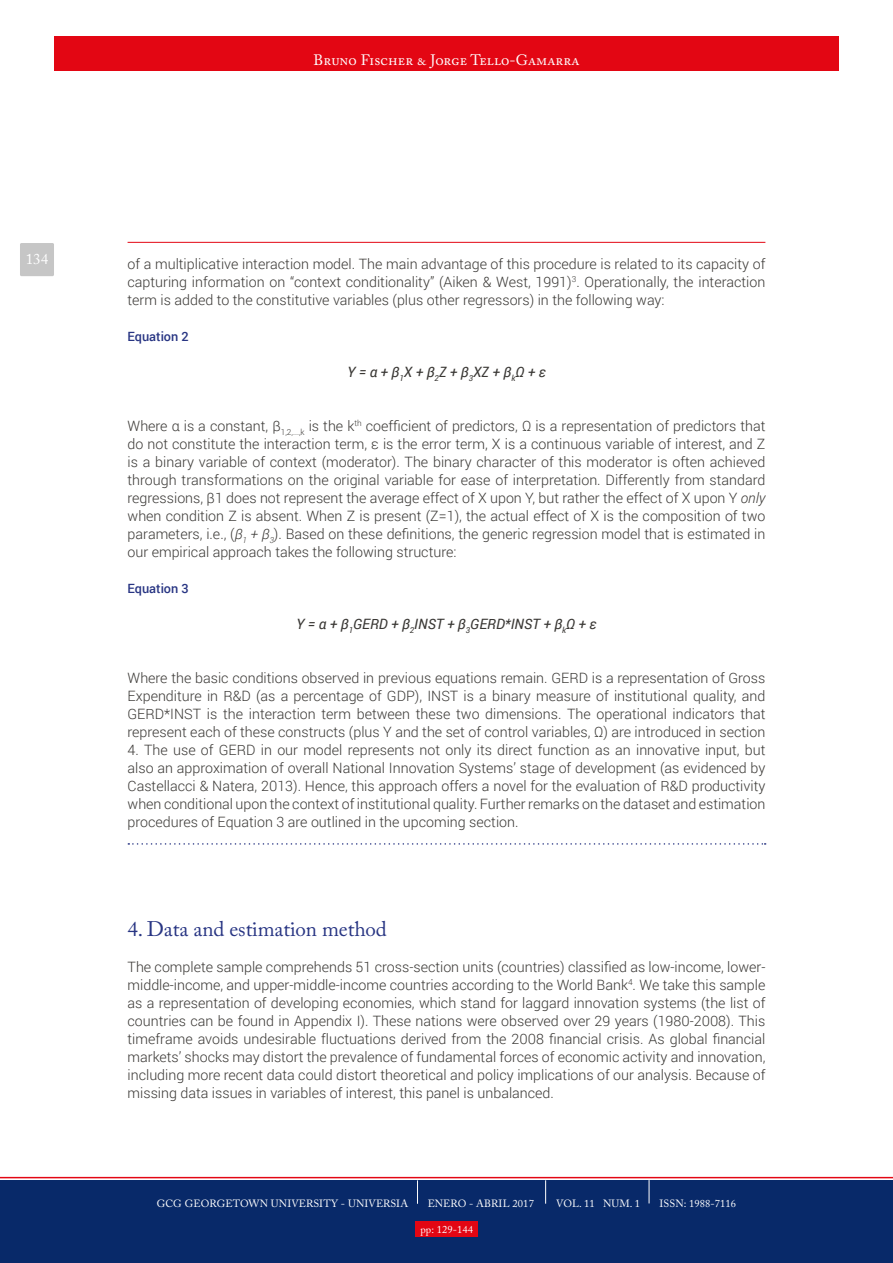
<style>
.page{position:relative;width:893px;height:1263px;background:#fff}
.page>*{position:absolute;margin:0;border:0;box-sizing:border-box;transform-origin:0 0}
.t1{font:21px "Adobe Caslon Pro";color:#283583}
.t2{font:15px "Adobe Caslon Pro";letter-spacing:.005em;color:#fff}
.t3{font:300 14.25px/18px "Roboto";color:#3a3835;text-align:justify}
.t4{font:italic 14.25px "Roboto";color:#3a3835}
.t5{font:500 12.75px "Roboto";color:#283583}
.t6{font:10.5px "Adobe Caslon Pro";letter-spacing:.01em;color:#fff}
.s1{font-style:italic}
</style>
<div class="page">
<div style="left:54px;top:37px;width:785px;height:34px;background:#e30613"></div>
<div style="left:0;top:1180px;width:893px;height:83px;background:#082969"></div>
<svg style="left:0;top:1177px;width:893px;height:27px"></svg>
<div style="left:415px;top:1221px;width:63px;height:16px;background:#e30613"></div>
<div style="left:20px;top:243px;width:34px;height:33px;background:#c6c6c6;border-radius:2px"></div>
<hr style="left:128px;top:242px;width:637px;height:1px;background:#e30613">
<svg style="left:128px;top:843px;width:638px;height:2px"></svg>
<p class="t2" style="left:314px;top:51px;width:267px">Bruno Fischer &amp; Jorge Tello-Gamarra</p>
<p class="t2" style="left:26px;top:250px;width:24px">134</p>
<p class="t3" style="left:128px;top:254px;width:639px">of a multiplicative interaction model. The main advantage of this procedure is related to its capacity of capturing information on “context conditionality” (Aiken &amp; West, 1991)<sup>3</sup>. Operationally, the interaction term is added to the constitutive variables (plus other regressors) in the following way:</p>
<p class="t5" style="left:128px;top:327px;width:63px">Equation 2</p>
<p class="t4" style="left:347px;top:362px;width:200px">Y = α + β<sub>1</sub>X + β<sub>2</sub>Z + β<sub>3</sub>XZ + β<sub>k</sub>Ω + ε</p>
<p class="t3" style="left:128px;top:416px;width:639px">Where α is a constant, β<sub>1,2,...,k</sub> is the k<sup>th</sup> coefficient of predictors, Ω is a representation of predictors that do not constitute the interaction term, ε is the error term, X is a continuous variable of interest, and Z is a binary variable of context (moderator). The binary character of this moderator is often achieved through transformations on the original variable for ease of interpretation. Differently from standard regressions, β1 does not represent the average effect of X upon Y, but rather the effect of X upon Y <span class="s1">only </span>when condition Z is absent. When Z is present (Z=1), the actual effect of X is the composition of two parameters, i.e., (<span class="s1">β</span><sub>1</sub> <span class="s1">+ β</span><sub>3</sub>). Based on these definitions, the generic regression model that is estimated in our empirical approach takes the following structure:</p>
<p class="t5" style="left:128px;top:579px;width:63px">Equation 3</p>
<p class="t4" style="left:296px;top:614px;width:302px">Y = α + β<sub>1</sub>GERD + β<sub>2</sub>INST + β<sub>3</sub>GERD*INST + β<sub>k</sub>Ω + ε</p>
<p class="t3" style="left:128px;top:668px;width:639px">Where the basic conditions observed in previous equations remain. GERD is a representation of Gross Expenditure in R&amp;D (as a percentage of GDP), INST is a binary measure of institutional quality, and GERD*INST is the interaction term between these two dimensions. The operational indicators that represent each of these constructs (plus Y and the set of control variables, Ω) are introduced in section</p>
<p class="t3" style="left:128px;top:740px;width:639px">4. The use of GERD in our model represents not only its direct function as an innovative input, but also an approximation of overall National Innovation Systems’ stage of development (as evidenced by Castellacci &amp; Natera, 2013). Hence, this approach offers a novel for the evaluation of R&amp;D productivity when conditional upon the context of institutional quality. Further remarks on the dataset and estimation procedures of Equation 3 are outlined in the upcoming section.</p>
<h1 class="t1" style="left:128px;top:916px;width:261px">4. Data and estimation method</h1>
<p class="t3" style="left:128px;top:957px;width:639px">The complete sample comprehends 51 cross-section units (countries) classified as low-income, lower&shy;middle-income, and upper-middle-income countries according to the World Bank<sup>4</sup>. We take this sample as a representation of developing economies, which stand for laggard innovation systems (the list of countries can be found in Appendix I). These nations were observed over 29 years (1980-2008). This timeframe avoids undesirable fluctuations derived from the 2008 financial crisis. As global financial markets’ shocks may distort the prevalence of fundamental forces of economic activity and innovation, including more recent data could distort theoretical and policy implications of our analysis. Because of missing data issues in variables of interest, this panel is unbalanced.</p>
<p class="t6" style="left:157px;top:1197px;width:253px">GCG GEORGETOWN UNIVERSITY - UNIVERSIA</p>
<p class="t6" style="left:428px;top:1197px;width:108px">ENERO - ABRIL 2017</p>
<p class="t6" style="left:556px;top:1197px;width:85px">VOL. 11 NUM. 1</p>
<p class="t6" style="left:660px;top:1197px;width:78px">ISSN: 1988-7116</p>
<p class="t6" style="left:420px;top:1223px;width:54px">pp: 129-144</p>
</div>
